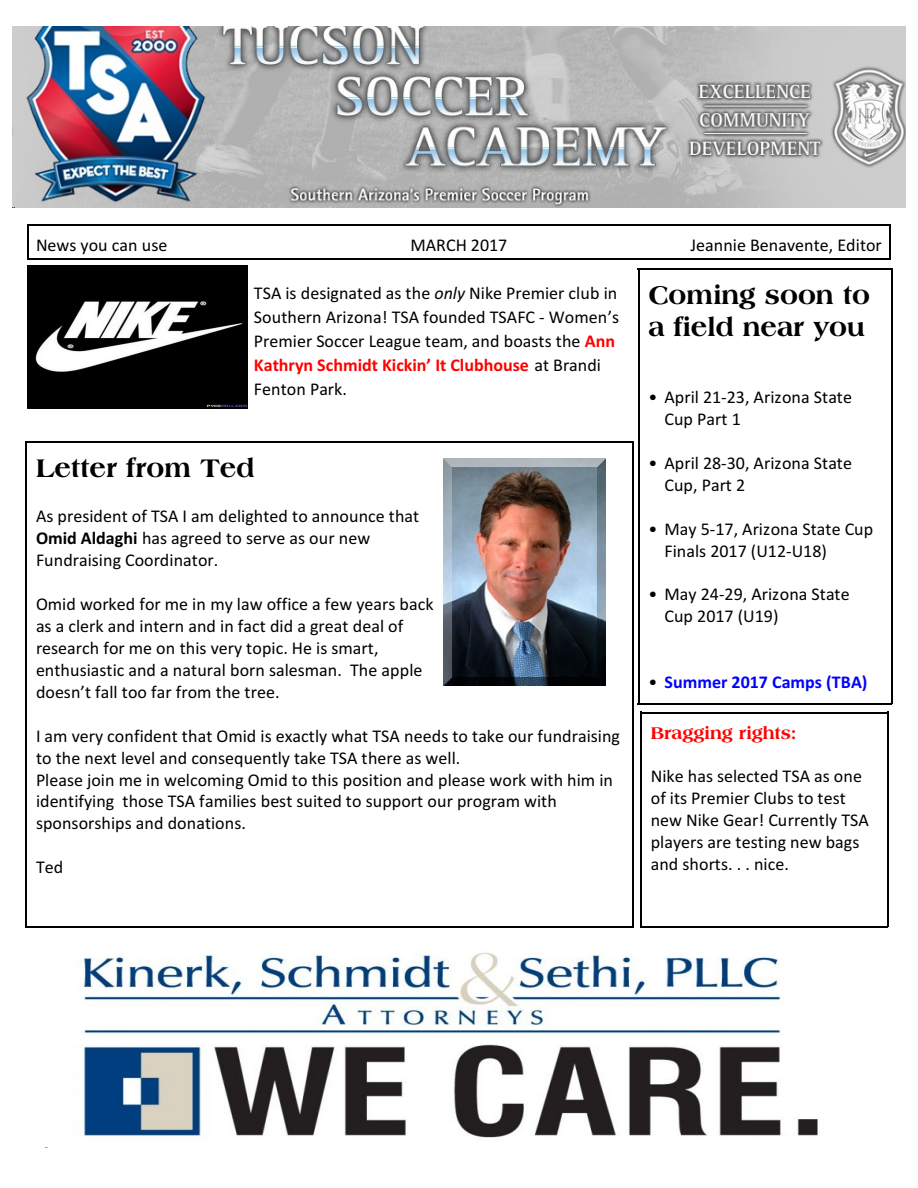
<style>
.page{position:relative;width:918px;height:1188px;background:#fff}
.page>*{position:absolute;margin:0;border:0;box-sizing:border-box;transform-origin:0 0}
.t1{font:800 27px/31.5px "Americana BT";color:#000}
.t2{font:18px/21.9px "Calibri";color:#000}
.t3{font:700 18px "Calibri";color:#00f}
.t4{font:800 18px "Americana BT";color:#f00}
.s1{font-style:italic}
.s2{font-weight:700;color:#f00}
.s3{font-weight:700}
.s4{font-weight:400;color:#000}
</style>
<div class="page">
<hr style="left:27px;top:225px;width:1px;height:35px;background:#000">
<hr style="left:890px;top:225px;width:1px;height:35px;background:#000">
<hr style="left:27px;top:225px;width:864px;height:1px;background:#000">
<hr style="left:27px;top:258px;width:864px;height:2px;background:#000">
<img style="left:13px;top:27px;width:892px;height:180px">
<img style="left:28px;top:266px;width:219px;height:142px">
<hr style="left:638px;top:268px;width:1px;height:436px;background:#000">
<hr style="left:891px;top:268px;width:1px;height:436px;background:#000">
<hr style="left:638px;top:268px;width:254px;height:2px;background:#000">
<hr style="left:638px;top:703px;width:254px;height:1px;background:#000">
<hr style="left:640px;top:712px;width:2px;height:215px;background:#000">
<hr style="left:887px;top:712px;width:1px;height:215px;background:#000">
<hr style="left:640px;top:712px;width:248px;height:1px;background:#000">
<hr style="left:640px;top:926px;width:248px;height:1px;background:#000">
<img style="left:46px;top:952px;width:772px;height:196px">
<img style="left:444px;top:459px;width:162px;height:227px">
<hr style="left:26px;top:441px;width:1px;height:486px;background:#000">
<hr style="left:633px;top:441px;width:1px;height:486px;background:#000">
<hr style="left:26px;top:441px;width:608px;height:1px;background:#000">
<hr style="left:26px;top:926px;width:608px;height:1px;background:#000">
<p class="t2" style="left:36px;top:235px;width:133px">News you can use</p>
<p class="t2" style="left:410px;top:235px;width:99px">MARCH 2017</p>
<p class="t2" style="left:690px;top:235px;width:193px">Jeannie Benavente, Editor</p>
<p class="t2" style="left:254px;top:282px;width:367px;line-height:24.2px">TSA is designated as the <span class="s1">only</span> Nike Premier club in Southern Arizona! TSA founded TSAFC - Women’s Premier Soccer League team, and boasts the <span class="s2">Ann Kathryn Schmidt Kickin’ It Clubhouse</span> at Brandi Fenton Park.</p>
<h1 class="t1" style="left:648px;top:281px;width:223px">Coming soon to a field near you</h1>
<p class="t2" style="left:665px;top:387px;width:189px;text-indent:-16px">• April 21-23, Arizona State<br>Cup Part 1</p>
<p class="t2" style="left:665px;top:453px;width:189px;text-indent:-16px">• April 28-30, Arizona State<br>Cup, Part 2</p>
<p class="t2" style="left:665px;top:519px;width:210px;text-indent:-16px">• May 5-17, Arizona State Cup<br>Finals 2017 (U12-U18)</p>
<p class="t2" style="left:665px;top:585px;width:187px;text-indent:-16px">• May 24-29, Arizona State<br>Cup 2017 (U19)</p>
<h1 class="t1" style="left:36px;top:454px;width:220px">Letter from Ted</h1>
<p class="t2" style="left:36px;top:507px;width:385px">As president of TSA I am delighted to announce that<br><span class="s3">Omid Aldaghi</span> has agreed to serve as our new<br>Fundraising Coordinator.</p>
<p class="t2" style="left:36px;top:594px;width:399px">Omid worked for me in my law office a few years back as a clerk and intern and in fact did a great deal of research for me on this very topic. He is smart, enthusiastic and a natural born salesman. The apple doesn’t fall too far from the tree.</p>
<p class="t2" style="left:36px;top:726px;width:586px">I am very confident that Omid is exactly what TSA needs to take our fundraising to the next level and consequently take TSA there as well.<br>Please join me in welcoming Omid to this position and please work with him in identifying those TSA families best suited to support our program with sponsorships and donations.</p>
<p class="t2" style="left:36px;top:858px;width:29px">Ted</p>
<p class="t3" style="left:648px;top:675px;width:221px"><span class="s4">•</span> Summer 2017 Camps (TBA)</p>
<p class="t4" style="left:651px;top:725px;width:148px">Bragging rights:</p>
<p class="t2" style="left:651px;top:767px;width:219px">Nike has selected TSA as one of its Premier Clubs to test new Nike Gear! Currently TSA players are testing new bags and shorts. . . nice.</p>
</div>
